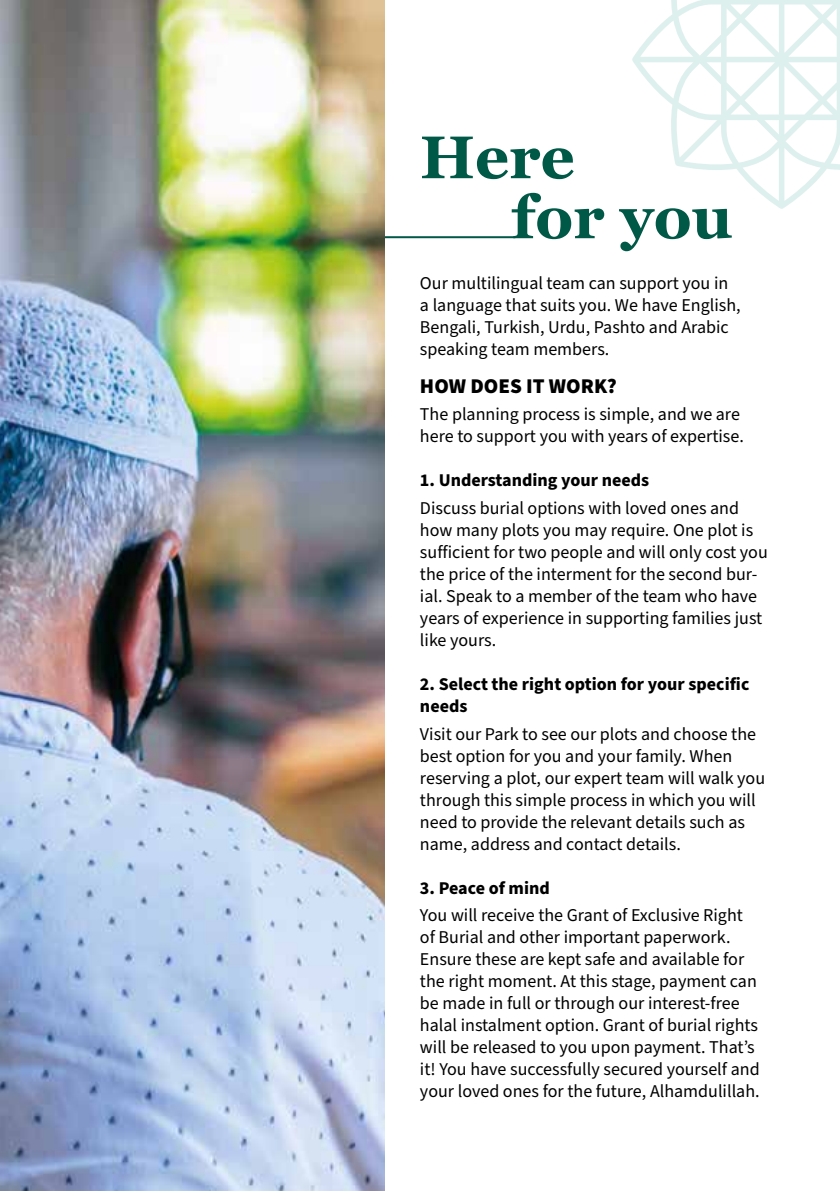
<style>
.page{position:relative;width:840px;height:1191px;background:#fff}
.page>*{position:absolute;margin:0;border:0;box-sizing:border-box;transform-origin:0 0}
.t1{font:700 60px/60px "Georgia";color:#005847}
.t2{font:900 21px "Source Sans Pro";color:#000}
.t3{font:18px/22px "Source Sans Pro";color:#000}
.t4{font:700 18px/22px "Source Sans Pro";color:#000}
</style>
<div class="page">
<hr style="left:339px;top:236px;width:176px;height:2px;background:#005847">
<img style="left:0;top:0;width:384px;height:1191px">
<svg style="left:632px;top:0;width:207px;height:209px"></svg>
<h1 class="t1" style="left:511px;top:124px;width:222px;text-indent:-91px">Here<br>for you</h1>
<p class="t3" style="left:420px;top:272px;width:322px">Our multilingual team can support you in a language that suits you. We have English, Bengali, Turkish, Urdu, Pashto and Arabic speaking team members.</p>
<p class="t2" style="left:420px;top:371px;width:198px">HOW DOES IT WORK?</p>
<p class="t3" style="left:420px;top:404px;width:325px">The planning process is simple, and we are here to support you with years of expertise.</p>
<p class="t4" style="left:420px;top:470px;width:231px">1. Understanding your needs</p>
<p class="t3" style="left:420px;top:497px;width:349px">Discuss burial options with loved ones and how many plots you may require. One plot is sufficient for two people and will only cost you the price of the interment for the second bur&shy;ial. Speak to a member of the team who have years of experience in supporting families just like yours.</p>
<p class="t4" style="left:420px;top:673px;width:331px">2. Select the right option for your specific needs</p>
<p class="t3" style="left:420px;top:723px;width:346px">Visit our Park to see our plots and choose the best option for you and your family. When reserving a plot, our expert team will walk you through this simple process in which you will need to provide the relevant details such as name, address and contact details.</p>
<p class="t4" style="left:420px;top:877px;width:131px">3. Peace of mind</p>
<p class="t3" style="left:420px;top:905px;width:341px">You will receive the Grant of Exclusive Right of Burial and other important paperwork.<br>Ensure these are kept safe and available for the right moment. At this stage, payment can be made in full or through our interest-free halal instalment option. Grant of burial rights will be released to you upon payment. That’s it! You have successfully secured yourself and your loved ones for the future, Alhamdulillah.</p>
</div>
